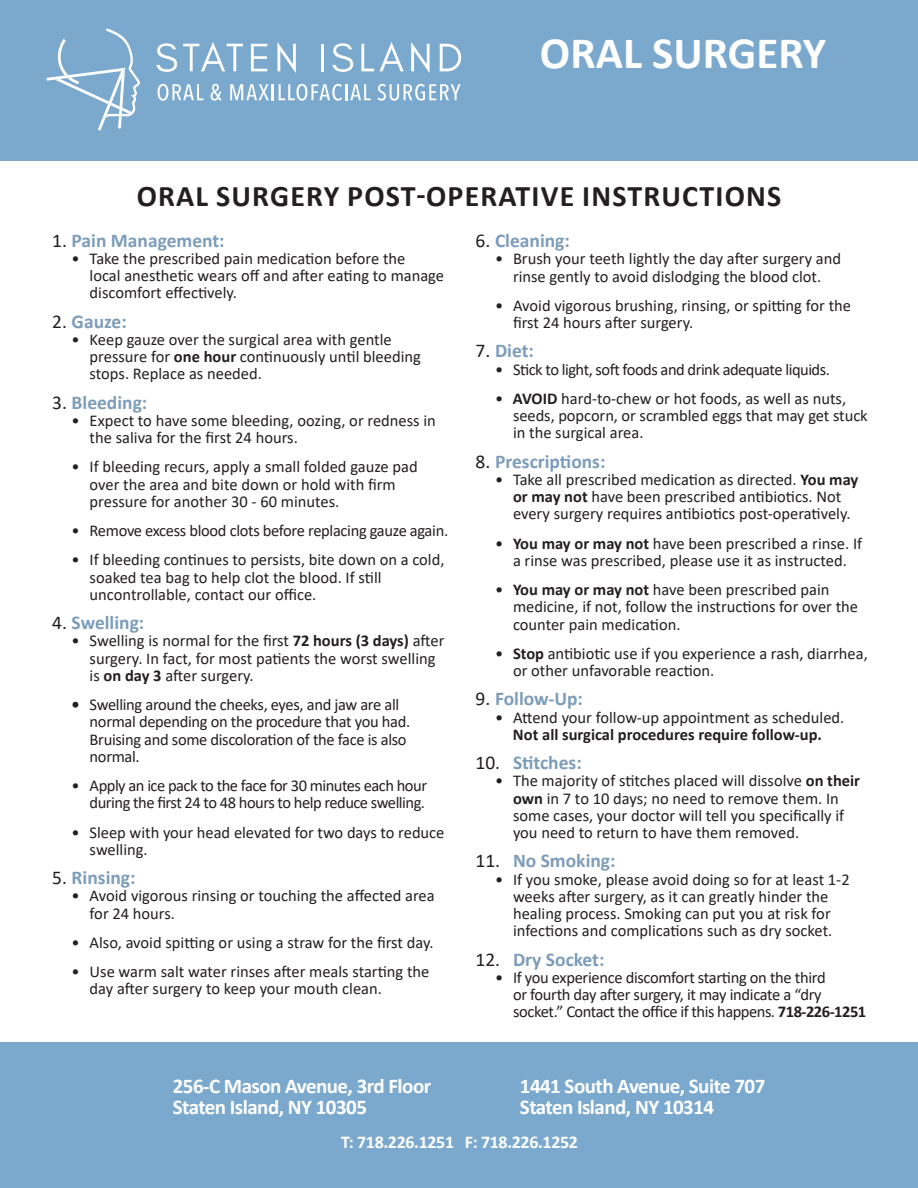
<style>
.page{position:relative;width:918px;height:1188px;background:#fff}
.page>*{position:absolute;margin:0;border:0;box-sizing:border-box;transform-origin:0 0}
.t1{font:700 45px "Calibri";color:#fff}
.t2{font:700 30px "Calibri";letter-spacing:.04em;color:#231f20}
.t3{font:700 21px/21px "Calibri";letter-spacing:-.025em;color:#fff}
.t4{font:700 19.5px "Calibri";color:#7c9cb9}
.t5{font:700 18px "Calibri";letter-spacing:-.02em;color:#fff}
.t6{font:16.5px/17.2px "Calibri";color:#231f20}
.t7{font:16.5px/17.2px "Calibri";letter-spacing:-.02em;color:#231f20}
.t8{font:16.5px/17.2px "Calibri";letter-spacing:-.03em;color:#231f20;text-align:right}
.t9{font:700 16.5px "Calibri";color:#231f20}
.s1{font-weight:400;color:#231f20}
.s2{font-weight:700}
</style>
<div class="page">
<div style="left:0;top:0;width:918px;height:161px;background:#7ba9ce"></div>
<svg style="left:157px;top:84px;width:47px;height:17px"></svg>
<svg style="left:211px;top:84px;width:11px;height:17px"></svg>
<svg style="left:230px;top:84px;width:141px;height:17px"></svg>
<svg style="left:377px;top:84px;width:84px;height:17px"></svg>
<svg style="left:46px;top:28px;width:94px;height:103px"></svg>
<svg style="left:156px;top:43px;width:21px;height:29px"></svg>
<svg style="left:183px;top:42px;width:60px;height:29px"></svg>
<svg style="left:251px;top:44px;width:16px;height:27px"></svg>
<svg style="left:277px;top:42px;width:19px;height:31px"></svg>
<hr style="left:321px;top:44px;width:3px;height:27px;background:#fff">
<svg style="left:332px;top:43px;width:21px;height:29px"></svg>
<svg style="left:361px;top:42px;width:43px;height:29px"></svg>
<svg style="left:411px;top:42px;width:19px;height:31px"></svg>
<svg style="left:440px;top:44px;width:21px;height:27px"></svg>
<div style="left:0;top:1042px;width:918px;height:146px;background:#7ba9ce"></div>
<h1 class="t1" style="left:540px;top:26px;width:288px">ORAL SURGERY</h1>
<h2 class="t2" style="left:137px;top:175px;width:646px">ORAL SURGERY POST-OPERATIVE INSTRUCTIONS</h2>
<p class="t4" style="left:52px;top:226px;width:174px"><span class="s1">1.</span> Pain Management:</p>
<p class="t6" style="left:90px;top:249px;width:356px;text-indent:-18px">• Take the prescribed pain medication before the<br>local anesthetic wears off and after eating to manage discomfort effectively.</p>
<p class="t4" style="left:52px;top:307px;width:76px"><span class="s1">2.</span> Gauze:</p>
<p class="t6" style="left:90px;top:330px;width:333px;text-indent:-18px">• Keep gauze over the surgical area with gentle pressure for <span class="s2">one hour</span> continuously until bleeding stops. Replace as needed.</p>
<p class="t4" style="left:52px;top:388px;width:97px"><span class="s1">3.</span> Bleeding:</p>
<p class="t6" style="left:90px;top:411px;width:348px;text-indent:-18px">• Expect to have some bleeding, oozing, or redness in the saliva for the first 24 hours.</p>
<p class="t6" style="left:90px;top:458px;width:330px;text-indent:-18px">• If bleeding recurs, apply a small folded gauze pad over the area and bite down or hold with firm pressure for another 30 - 60 minutes.</p>
<p class="t7" style="left:72px;top:522px;width:378px">• Remove excess blood clots before replacing gauze again.</p>
<p class="t6" style="left:90px;top:551px;width:356px;text-indent:-18px">• If bleeding continues to persists, bite down on a cold, soaked tea bag to help clot the blood. If still uncontrollable, contact our office.</p>
<p class="t4" style="left:52px;top:609px;width:94px"><span class="s1">4.</span> Swelling:</p>
<p class="t6" style="left:90px;top:632px;width:356px;text-indent:-18px">• Swelling is normal for the first <span class="s2">72 hours (3 days)</span> after surgery. In fact, for most patients the worst swelling is <span class="s2">on day 3</span> after surgery.</p>
<p class="t7" style="left:90px;top:696px;width:322px;text-indent:-18px"><span class="s2">•</span> Swelling around the cheeks, eyes, and jaw are all normal depending on the procedure that you had.<br>Bruising and some discoloration of the face is also normal.</p>
<p class="t8" style="left:72px;top:777px;width:357px">• Apply an ice pack to the face for 30 minutes each hour during the first 24 to 48 hours to help reduce swelling.</p>
<p class="t6" style="left:90px;top:823px;width:356px;text-indent:-18px">• Sleep with your head elevated for two days to reduce swelling.</p>
<p class="t4" style="left:52px;top:864px;width:85px"><span class="s1">5.</span> Rinsing:</p>
<p class="t6" style="left:90px;top:887px;width:347px;text-indent:-18px">• Avoid vigorous rinsing or touching the affected area for 24 hours.</p>
<p class="t6" style="left:72px;top:933px;width:364px">• Also, avoid spitting or using a straw for the first day.</p>
<p class="t6" style="left:90px;top:963px;width:341px;text-indent:-18px">• Use warm salt water rinses after meals starting the day after surgery to keep your mouth clean.</p>
<p class="t4" style="left:476px;top:227px;width:96px"><span class="s1">6.</span> Cleaning:</p>
<p class="t6" style="left:495px;top:250px;width:348px;text-align:center">• Brush your teeth lightly the day after surgery and rinse gently to avoid dislodging the blood clot.</p>
<p class="t6" style="left:513px;top:296px;width:340px;text-indent:-18px">• Avoid vigorous brushing, rinsing, or spitting for the first 24 hours after surgery.</p>
<p class="t4" style="left:476px;top:337px;width:60px"><span class="s1">7.</span> Diet:</p>
<p class="t8" style="left:495px;top:360px;width:336px">• Stick to light, soft foods and drink adequate liquids.</p>
<p class="t6" style="left:513px;top:389px;width:356px;text-indent:-18px">• <span class="s2">AVOID</span> hard-to-chew or hot foods, as well as nuts, seeds, popcorn, or scrambled eggs that may get stuck in the surgical area.</p>
<p class="t4" style="left:475px;top:447px;width:131px"><span class="s1">8.</span> Prescriptions:</p>
<p class="t6" style="left:513px;top:470px;width:347px;text-indent:-18px">• Take all prescribed medication as directed. <span class="s2">You may or may not</span> have been prescribed antibiotics. Not every surgery requires antibiotics post-operatively.</p>
<p class="t6" style="left:495px;top:534px;width:369px;text-align:center">• <span class="s2">You may or may not</span> have been prescribed a rinse. If a rinse was prescribed, please use it as instructed.</p>
<p class="t6" style="left:513px;top:581px;width:347px;text-indent:-18px">• <span class="s2">You may or may not</span> have been prescribed pain medicine, if not, follow the instructions for over the counter pain medication.</p>
<p class="t6" style="left:513px;top:644px;width:356px;text-indent:-18px">• <span class="s2">Stop</span> antibiotic use if you experience a rash, diarrhea, or other unfavorable reaction.</p>
<p class="t4" style="left:476px;top:685px;width:109px"><span class="s1">9.</span> Follow-Up:</p>
<p class="t6" style="left:495px;top:708px;width:351px">• Attend your follow-up appointment as scheduled.</p>
<p class="t9" style="left:513px;top:723px;width:310px">Not all surgical procedures require follow-up.</p>
<p class="t4" style="left:475px;top:749px;width:108px"><span class="s1">10.</span> Stitches:</p>
<p class="t6" style="left:513px;top:772px;width:349px;text-indent:-18px">• The majority of stitches placed will dissolve <span class="s2">on their own</span> in 7 to 10 days; no need to remove them. In some cases, your doctor will tell you specifically if you need to return to have them removed.</p>
<p class="t4" style="left:476px;top:847px;width:142px"><span class="s1">11.</span> No Smoking:</p>
<p class="t6" style="left:495px;top:870px;width:356px;text-align:center">• If you smoke, please avoid doing so for at least 1-2 weeks after surgery, as it can greatly hinder the healing process. Smoking can put you at risk for infections and complications such as dry socket.</p>
<p class="t4" style="left:476px;top:945px;width:130px"><span class="s1">12.</span> Dry Socket:</p>
<p class="t7" style="left:513px;top:968px;width:355px;text-indent:-18px">• If you experience discomfort starting on the third<br>or fourth day after surgery, it may indicate a “dry socket.” Contact the office if this happens. <span class="s2">718-226-1251</span></p>
<p class="t3" style="left:173px;top:1076px;width:260px">256-C Mason Avenue, 3rd Floor<br>Staten Island, NY 10305</p>
<p class="t5" style="left:341px;top:1129px;width:238px">T: 718.226.1251 F: 718.226.1252</p>
<p class="t3" style="left:520px;top:1076px;width:247px">1441 South Avenue, Suite 707<br>Staten Island, NY 10314</p>
</div>
